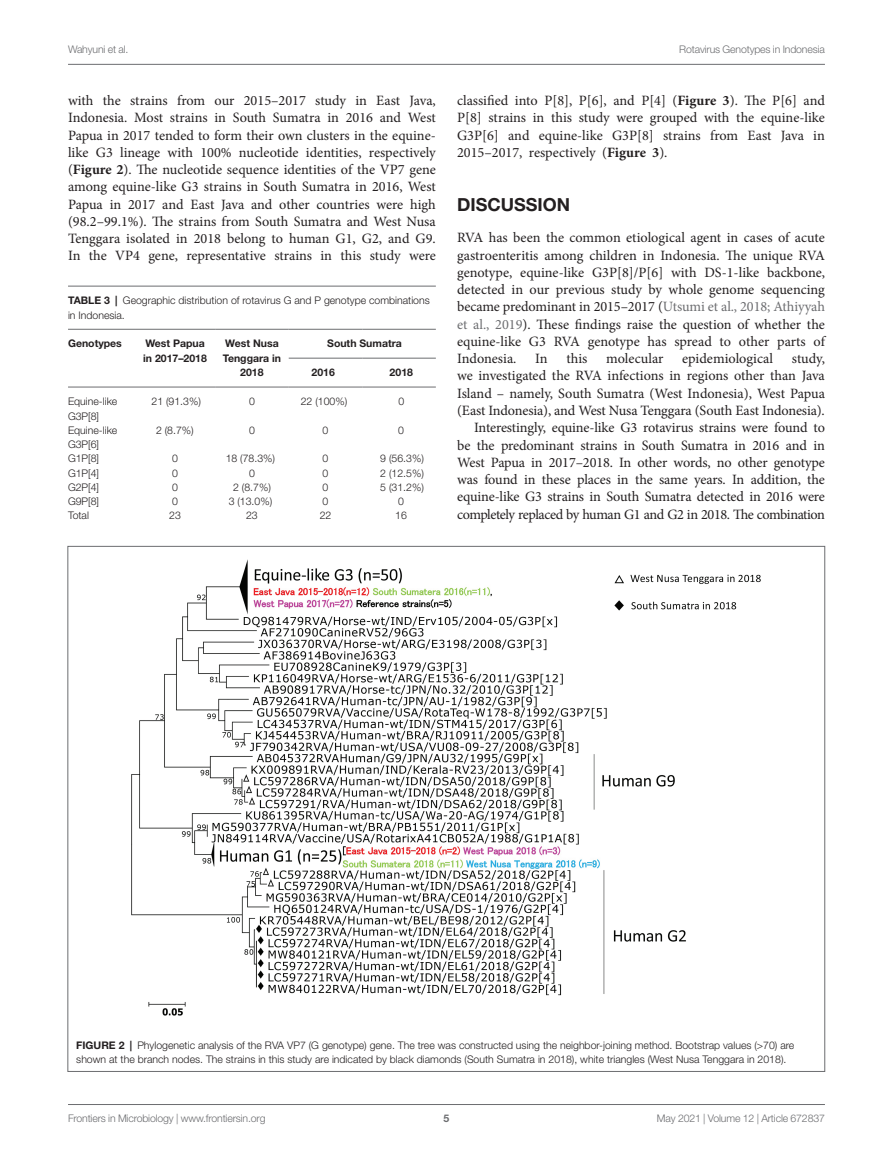
<style>
.page{position:relative;width:893px;height:1170px;background:#fff}
.page>*{position:absolute;margin:0;border:0;box-sizing:border-box;transform-origin:0 0}
.HEAD_1{font:700 18px "Helvetica Neue LT Std";color:#231f20}
.TEXT_FLUSH{font:14.25px/17.2px "Minion Pro";letter-spacing:-.005em;color:#231f20;text-align:justify}
.TEXT{font:14.25px/17.2px "Minion Pro";letter-spacing:-.03em;color:#231f20;text-align:justify}
.FIG_LEG{font:300 10.5px/14.2px "Helvetica Neue LT Std";color:#231f20}
.TB_TX{font:300 10.5px/14.2px "Helvetica Neue LT Std";color:#231f20}
.t1{font:300 10.5px "Helvetica Neue LT Std";letter-spacing:-.015em;color:#6c6d70}
.TT{font:300 10.5px/14.2px "Helvetica Neue LT Std";color:#231f20}
.TB_CH{font:700 10.5px/14.2px "Helvetica Neue LT Std";color:#231f20}
.TB_STH{font:700 10.5px "Helvetica Neue LT Std";color:#231f20}
.t2{font:700 10.5px "Helvetica Neue LT Std";color:#6c6d70}
.s1{font-weight:700}
.s2{color:#6c6d70}
</style>
<div class="page">
<hr style="left:68px;top:64px;width:757px;height:1px;background:#6c6d70">
<hr style="left:68px;top:1104px;width:757px;height:1px;background:#6c6d70">
<hr style="left:68px;top:286px;width:368px;height:1px;background:#6c6d70">
<hr style="left:135px;top:329px;width:80px;height:1px;background:#6c6d70">
<hr style="left:135px;top:387px;width:80px;height:1px;background:#6c6d70">
<hr style="left:215px;top:329px;width:74px;height:1px;background:#6c6d70">
<hr style="left:215px;top:387px;width:74px;height:1px;background:#6c6d70">
<hr style="left:289px;top:329px;width:73px;height:1px;background:#6c6d70">
<hr style="left:362px;top:329px;width:74px;height:1px;background:#6c6d70">
<hr style="left:68px;top:329px;width:67px;height:1px;background:#6c6d70">
<hr style="left:68px;top:387px;width:67px;height:1px;background:#6c6d70">
<hr style="left:362px;top:358px;width:74px;height:1px;background:#6c6d70">
<hr style="left:362px;top:387px;width:74px;height:1px;background:#6c6d70">
<hr style="left:289px;top:358px;width:73px;height:1px;background:#6c6d70">
<hr style="left:289px;top:387px;width:73px;height:1px;background:#6c6d70">
<img style="left:131px;top:559px;width:630px;height:457px">
<p class="t1" style="left:68px;top:42px;width:62px">Wahyuni et al.</p>
<p class="t1" style="left:679px;top:42px;width:147px">Rotavirus Genotypes in Indonesia</p>
<p class="TEXT_FLUSH" style="left:68px;top:92px;width:369px">with the strains from our 2015–2017 study in East Java, Indonesia. Most strains in South Sumatra in 2016 and West Papua in 2017 tended to form their own clusters in the equine&shy;like G3 lineage with 100% nucleotide identities, respectively (<span class="s1">Figure 2</span>). The nucleotide sequence identities of the VP7 gene among equine-like G3 strains in South Sumatra in 2016, West Papua in 2017 and East Java and other countries were high (98.2–99.1%). The strains from South Sumatra and West Nusa Tenggara isolated in 2018 belong to human G1, G2, and G9.<br>In the VP4 gene, representative strains in this study were</p>
<p class="TEXT_FLUSH" style="left:457px;top:92px;width:369px">classified into P[8], P[6], and P[4] (<span class="s1">Figure 3</span>). The P[6] and P[8] strains in this study were grouped with the equine-like G3P[6] and equine-like G3P[8] strains from East Java in 2015–2017, respectively (<span class="s1">Figure 3</span>).</p>
<p class="HEAD_1" style="left:457px;top:193px;width:115px">DISCUSSION</p>
<p class="TEXT_FLUSH" style="left:457px;top:229px;width:369px">RVA has been the common etiological agent in cases of acute gastroenteritis among children in Indonesia. The unique RVA genotype, equine-like G3P[8]/P[6] with DS-1-like backbone, detected in our previous study by whole genome sequencing became predominant in 2015–2017 (<span class="s2">Utsumi et al., 2018; Athiyyah et al., 2019</span>). These findings raise the question of whether the equine-like G3 RVA genotype has spread to other parts of Indonesia.</p>
<p class="TT" style="left:68px;top:293px;width:363px"><span class="s1">TABLE 3 |</span> Geographic distribution of rotavirus G and P genotype combinations in Indonesia.</p>
<p class="TB_CH" style="left:68px;top:336px;width:55px">Genotypes</p>
<p class="TB_CH" style="left:143px;top:336px;width:65px">West Papua in 2017–2018</p>
<p class="TB_CH" style="left:223px;top:336px;width:60px;text-align:center">West Nusa<br>Tenggara in<br>2018</p>
<p class="TB_STH" style="left:327px;top:337px;width:76px">South Sumatra</p>
<p class="TEXT_FLUSH" style="left:457px;top:350px;width:369px;text-indent:335px">study, we investigated the RVA infections in regions other than Java Island – namely, South Sumatra (West Indonesia), West Papua (East Indonesia), and West Nusa Tenggara (South East Indonesia).</p>
<p class="TEXT" style="left:457px;top:419px;width:369px;text-indent:17px">Interestingly, equine-like G3 rotavirus strains were found to be the predominant strains in South Sumatra in 2016 and in West Papua in 2017–2018. In other words, no other genotype was found in these places in the same years. In addition, the equine-like G3 strains in South Sumatra detected in 2016 were completely replaced by human G1 and G2 in 2018. The combination</p>
<p class="TEXT_FLUSH" style="left:535px;top:350px;width:14px">In</p>
<p class="TEXT_FLUSH" style="left:566px;top:350px;width:23px">this</p>
<p class="TEXT_FLUSH" style="left:606px;top:350px;width:59px">molecular</p>
<p class="TEXT_FLUSH" style="left:682px;top:350px;width:92px">epidemiological</p>
<p class="TB_CH" style="left:312px;top:365px;width:25px">2016</p>
<p class="TB_CH" style="left:390px;top:365px;width:25px">2018</p>
<p class="TB_TX" style="left:68px;top:394px;width:51px">Equine-like<br>G3P[8]</p>
<p class="TB_TX" style="left:152px;top:394px;width:51px">21 (91.3%)</p>
<p class="TB_TX" style="left:249px;top:394px;width:7px">0</p>
<p class="TB_TX" style="left:301px;top:394px;width:48px">22 (100%)</p>
<p class="TB_TX" style="left:398px;top:394px;width:7px">0</p>
<p class="TB_TX" style="left:68px;top:422px;width:51px">Equine-like<br>G3P[6]</p>
<p class="TB_TX" style="left:156px;top:422px;width:39px">2 (8.7%)</p>
<p class="TB_TX" style="left:249px;top:422px;width:7px">0</p>
<p class="TB_TX" style="left:323px;top:422px;width:7px">0</p>
<p class="TB_TX" style="left:398px;top:422px;width:7px">0</p>
<p class="TB_TX" style="left:68px;top:451px;width:33px">G1P[8]</p>
<p class="TB_TX" style="left:172px;top:451px;width:7px">0</p>
<p class="TB_TX" style="left:226px;top:451px;width:51px">18 (78.3%)</p>
<p class="TB_TX" style="left:323px;top:451px;width:7px">0</p>
<p class="TB_TX" style="left:380px;top:451px;width:45px">9 (56.3%)</p>
<p class="TB_TX" style="left:68px;top:465px;width:33px">G1P[4]</p>
<p class="TB_TX" style="left:172px;top:465px;width:7px">0</p>
<p class="TB_TX" style="left:249px;top:465px;width:7px">0</p>
<p class="TB_TX" style="left:323px;top:465px;width:7px">0</p>
<p class="TB_TX" style="left:380px;top:465px;width:45px">2 (12.5%)</p>
<p class="TB_TX" style="left:68px;top:479px;width:33px">G2P[4]</p>
<p class="TB_TX" style="left:172px;top:479px;width:7px">0</p>
<p class="TB_TX" style="left:233px;top:479px;width:39px">2 (8.7%)</p>
<p class="TB_TX" style="left:323px;top:479px;width:7px">0</p>
<p class="TB_TX" style="left:380px;top:479px;width:45px">5 (31.2%)</p>
<p class="TB_TX" style="left:68px;top:494px;width:33px">G9P[8]</p>
<p class="TB_TX" style="left:172px;top:494px;width:7px">0</p>
<p class="TB_TX" style="left:229px;top:494px;width:45px">3 (13.0%)</p>
<p class="TB_TX" style="left:323px;top:494px;width:7px">0</p>
<p class="TB_TX" style="left:398px;top:494px;width:7px">0</p>
<p class="TB_TX" style="left:68px;top:508px;width:23px">Total</p>
<p class="TB_TX" style="left:169px;top:508px;width:13px">23</p>
<p class="TB_TX" style="left:246px;top:508px;width:13px">23</p>
<p class="TB_TX" style="left:320px;top:508px;width:13px">22</p>
<p class="TB_TX" style="left:395px;top:508px;width:13px">16</p>
<p class="FIG_LEG" style="left:76px;top:1037px;width:720px"><span class="s1">FIGURE 2 |</span> Phylogenetic analysis of the RVA VP7 (G genotype) gene. The tree was constructed using the neighbor-joining method. Bootstrap values (&gt;70) are shown at the branch nodes. The strains in this study are indicated by black diamonds (South Sumatra in 2018), white triangles (West Nusa Tenggara in 2018).</p>
<p class="t1" style="left:68px;top:1111px;width:199px">Frontiers in Microbiology | www.frontiersin.org</p>
<p class="t2" style="left:444px;top:1111px;width:7px">5</p>
<p class="t1" style="left:657px;top:1111px;width:169px">May 2021 | Volume 12 | Article 672837</p>
</div>
